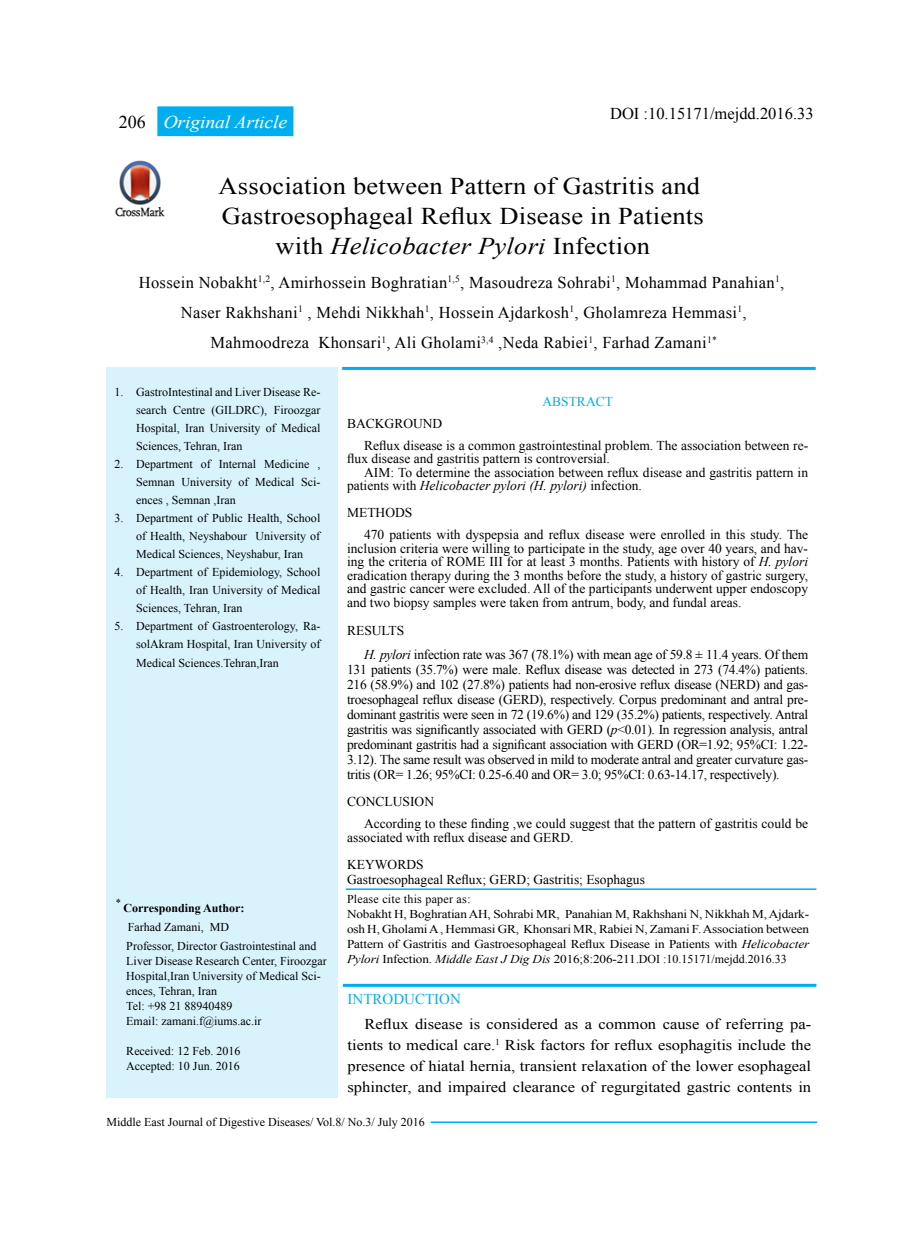
<style>
.page{position:relative;width:923px;height:1234px;background:#fff}
.page>*{position:absolute;margin:0;border:0;box-sizing:border-box;transform-origin:0 0}
.t1{font:24px/30px "Times New Roman";letter-spacing:.01em;color:#000;text-align:center;scale:1.1 1}
.t2{font:italic 18px "Times New Roman";letter-spacing:-.01em;color:#fff;scale:1.1 1}
.t3{font:18px "Times New Roman";color:#000}
.t4{font:16.5px/30px "Times New Roman";letter-spacing:.02em;color:#000;text-align:center}
.t5{font:16.5px "Times New Roman";color:#000}
.t6{font:15px/21px "Times New Roman";color:#000;text-align:justify;scale:1.1 1}
.t7{font:15px "Times New Roman";color:#00aeef}
.t8{font:13.5px/15px "Times New Roman";color:#000}
.t9{font:13.5px/23.5px "Times New Roman";letter-spacing:-.02em;color:#000}
.t10{font:italic 13.5px "Times New Roman";color:#000}
.t11{font:13.5px "Times New Roman";color:#00aeef}
.t12{font:12px/18px "Times New Roman";color:#000;text-align:justify}
.t13{font:700 12px "Times New Roman";color:#000}
.t14{font:10.5px "Times New Roman";color:#000}
.s1{font-style:italic}
.s2{font-style:normal}
</style>
<div class="page">
<hr style="left:431px;top:1121px;width:386px;height:1px;background:#00aeef">
<div style="left:106px;top:367px;width:231px;height:730px;background:#d9f3fd"></div>
<hr style="left:342px;top:367px;width:473px;height:3px;background:#00aeef">
<hr style="left:343px;top:983px;width:473px;height:3px;background:#00aeef">
<hr style="left:346px;top:888px;width:470px;height:1px;background:#00aeef">
<div style="left:158px;top:107px;width:135px;height:28px;background:#00aeef"></div>
<div style="left:157px;top:106px;width:136px;height:30px;border:2px solid #00aeef"></div>
<img style="left:115px;top:160px;width:50px;height:57px">
<h2 class="t3" style="left:119px;top:109px;width:28px">206</h2>
<h2 class="t2" style="left:163px;top:109px;width:114px">Original Article</h2>
<p class="t5" style="left:610px;top:103px;width:205px">DOI :10.15171/mejdd.2016.33</p>
<h1 class="t1" style="left:219px;top:170px;width:442px">Association between Pattern of Gastritis and<br>Gastroesophageal Reflux Disease in Patients with <span class="s1">Helicobacter Pylori</span> Infection</h1>
<p class="t4" style="left:139px;top:267px;width:647px">Hossein Nobakht<sup>1,2</sup>, Amirhossein Boghratian<sup>1,5</sup>, Masoudreza Sohrabi<sup>1</sup>, Mohammad Panahian<sup>1</sup>,<br>Naser Rakhshani<sup>1</sup> , Mehdi Nikkhah<sup>1</sup>, Hossein Ajdarkosh<sup>1</sup>, Gholamreza Hemmasi<sup>1</sup>,<br>Mahmoodreza Khonsari<sup>1</sup>, Ali Gholami<sup>3,4</sup> ,Neda Rabiei<sup>1</sup>, Farhad Zamani<sup>1*</sup></p>
<p class="t12" style="left:136px;top:383px;width:186px;text-indent:-22px">1. GastroIntestinal and Liver Disease Re&shy;search Centre (GILDRC), Firoozgar Hospital, Iran University of Medical Sciences, Tehran, Iran</p>
<p class="t12" style="left:136px;top:455px;width:186px;text-indent:-22px">2. Department of Internal Medicine , Semnan University of Medical Sci&shy;ences , Semnan ,Iran</p>
<p class="t12" style="left:136px;top:509px;width:186px;text-indent:-22px">3. Department of Public Health, School of Health, Neyshabour University of Medical Sciences, Neyshabur, Iran</p>
<p class="t12" style="left:136px;top:563px;width:186px;text-indent:-22px">4. Department of Epidemiology, School of Health, Iran University of Medical Sciences, Tehran, Iran</p>
<p class="t12" style="left:136px;top:617px;width:186px;text-indent:-22px">5. Department of Gastroenterology, Ra&shy;solAkram Hospital, Iran University of Medical Sciences.Tehran,Iran</p>
<p class="t14" style="left:116px;top:894px;width:7px">*</p>
<p class="t13" style="left:124px;top:899px;width:122px">Corresponding Author:</p>
<p class="t12" style="left:126px;top:917px;width:192px;line-height:19.2px">Farhad Zamani, MD<br>Professor, Director Gastrointestinal and</p>
<p class="t12" style="left:126px;top:953px;width:202px;line-height:15px;text-align:left">Liver Disease Research Center, Firoozgar<br>Hospital,Iran University of Medical Sci&shy;ences, Tehran, Iran<br>Tel: +98 21 88940489<br>Email: zamani.f@iums.ac.ir</p>
<p class="t12" style="left:126px;top:1043px;width:115px;line-height:15px">Received: 12 Feb. 2016<br>Accepted: 10 Jun. 2016</p>
<p class="t11" style="left:542px;top:392px;width:72px">ABSTRACT</p>
<p class="t8" style="left:364px;top:412px;width:445px;line-height:22px;text-indent:-17px">BACKGROUND<br>Reflux disease is a common gastrointestinal problem. The association between re-</p>
<p class="t8" style="left:347px;top:451px;width:264px">flux disease and gastritis pattern is controversial.</p>
<p class="t8" style="left:364px;top:464px;width:445px">AIM: To determine the association between reflux disease and gastritis pattern in</p>
<p class="t10" style="left:347px;top:476px;width:296px"><span class="s2">patients with</span> Helicobacter pylori (H. pylori) <span class="s2">infection.</span></p>
<p class="t8" style="left:364px;top:501px;width:445px;line-height:22px;text-indent:-17px">METHODS<br>470 patients with dyspepsia and reflux disease were enrolled in this study. The</p>
<p class="t8" style="left:347px;top:541px;width:462px;line-height:13.5px;text-align:justify">inclusion criteria were willing to participate in the study, age over 40 years, and hav&shy;ing the criteria of ROME III for at least 3 months. Patients with history of <span class="s1">H. pylori </span>eradication therapy during the 3 months before the study, a history of gastric surgery, and gastric cancer were excluded. All of the participants underwent upper endoscopy and two biopsy samples were taken from antrum, body, and fundal areas.</p>
<p class="t9" style="left:364px;top:618px;width:445px;text-indent:-17px">RESULTS<br><span class="s1">H. pylori</span> infection rate was 367 (78.1%) with mean age of 59.8 ± 11.4 years. Of them</p>
<p class="t8" style="left:347px;top:661px;width:462px;text-align:justify">131 patients (35.7%) were male. Reflux disease was detected in 273 (74.4%) patients.<br>216 (58.9%) and 102 (27.8%) patients had non-erosive reflux disease (NERD) and gas&shy;troesophageal reflux disease (GERD), respectively. Corpus predominant and antral pre&shy;dominant gastritis were seen in 72 (19.6%) and 129 (35.2%) patients, respectively. Antral gastritis was significantly associated with GERD (<span class="s1">p</span>&lt;0.01). In regression analysis, antral predominant gastritis had a significant association with GERD (OR=1.92; 95%CI: 1.22- 3.12). The same result was observed in mild to moderate antral and greater curvature gas&shy;tritis (OR= 1.26; 95%CI: 0.25-6.40 and OR= 3.0; 95%CI: 0.63-14.17, respectively).</p>
<p class="t8" style="left:364px;top:790px;width:445px;line-height:22px;text-indent:-17px">CONCLUSION<br>According to these finding ,we could suggest that the pattern of gastritis could be</p>
<p class="t8" style="left:347px;top:823px;width:228px;line-height:27px">associated with reflux disease and GERD.<br>Keywords</p>
<p class="t8" style="left:347px;top:871px;width:299px">Gastroesophageal Reflux; GERD; Gastritis; Esophagus</p>
<p class="t12" style="left:347px;top:890px;width:464px;line-height:15px;text-align:left">Please cite this paper as:<br>Nobakht H, Boghratian AH, Sohrabi MR, Panahian M, Rakhshani N, Nikkhah M, Ajdark&shy;osh H, Gholami A , Hemmasi GR, Khonsari MR, Rabiei N, Zamani F. Association between Pattern of Gastritis and Gastroesophageal Reflux Disease in Patients with <span class="s1">Helicobacter Pylori</span> Infection. <span class="s1">Middle East J Dig Dis</span> 2016;8:206-211.DOI :10.15171/mejdd.2016.33</p>
<p class="t7" style="left:347px;top:988px;width:17px">Intr</p>
<p class="t7" style="left:382px;top:988px;width:21px">oducti</p>
<p class="t7" style="left:439px;top:988px;width:20px">on</p>
<p class="t6" style="left:347px;top:1012px;width:423px;text-indent:17px">Reflux disease is considered as a common cause of referring pa&shy;tients to medical care.<sup>1</sup> Risk factors for reflux esophagitis include the presence of hiatal hernia, transient relaxation of the lower esophageal sphincter, and impaired clearance of regurgitated gastric contents in</p>
<p class="t12" style="left:106px;top:1112px;width:320px">Middle East Journal of Digestive Diseases/ Vol.8/ No.3/ July 2016</p>
</div>
